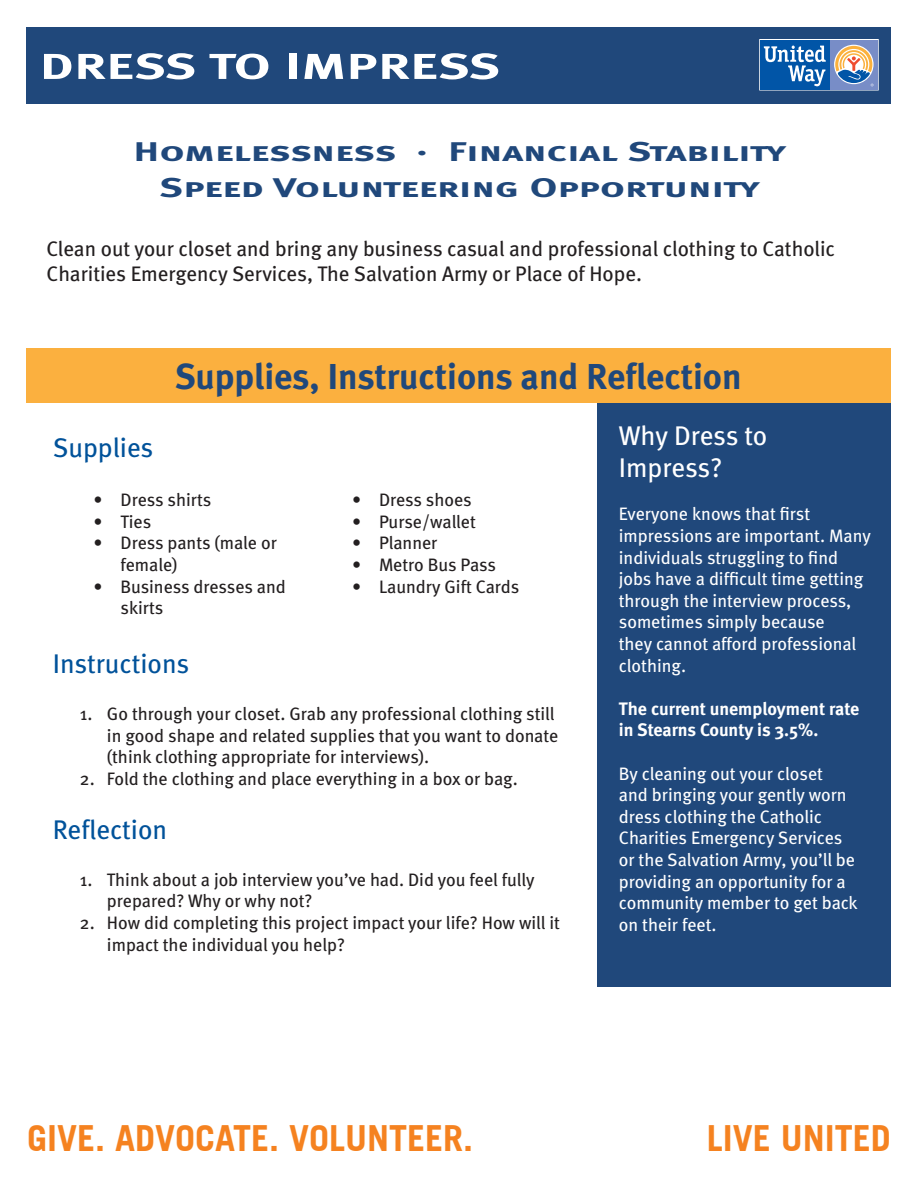
<style>
.page{position:relative;width:918px;height:1188px;background:#fff}
.page>*{position:absolute;margin:0;border:0;box-sizing:border-box;transform-origin:0 0}
.t1{font:700 36px "Trade Gothic";color:#f58220}
.t2{font:700 36px "Meta";color:#20487b}
.t3{font:36px "Meta Bold Caps";color:#fff;scale:1.5 1}
.t4{font:27px "Meta Bold Caps";color:#20487b;scale:1.5 1}
.t5{font:27px "Meta";color:#01529a}
.t6{font:27px/32.4px "Meta";letter-spacing:-.005em;color:#fff}
.t7{font:21px/25.2px "Meta";color:#231f20}
.t8{font:18px/21.6px "Meta";color:#231f20}
.t9{font:18px/21.6px "Meta";color:#fff}
.t10{font:700 18px/21.6px "Meta";color:#fff}
</style>
<div class="page">
<div style="left:26px;top:27px;width:865px;height:77px;background:#20487b"></div>
<div style="left:597px;top:402px;width:294px;height:585px;background:#20487b"></div>
<div style="left:26px;top:349px;width:865px;height:54px;background:#fbb03f"></div>
<svg style="left:759px;top:39px;width:120px;height:52px"></svg>
<div style="left:830px;top:40px;width:48px;height:49px;background:#788dc7"></div>
<div style="left:760px;top:40px;width:70px;height:49px;background:#0155a7"></div>
<svg style="left:834px;top:45px;width:40px;height:39px"></svg>
<svg style="left:764px;top:46px;width:62px;height:40px"></svg>
<svg style="left:835px;top:46px;width:39px;height:40px"></svg>
<p class="t3" style="left:40px;top:45px;width:309px">DRESS TO IMPRESS</p>
<p class="t4" style="left:134px;top:135px;width:436px">Homelessness . Financial Stability</p>
<p class="t4" style="left:159px;top:171px;width:402px">Speed Volunteering Opportunity</p>
<p class="t7" style="left:46px;top:236px;width:790px">Clean out your closet and bring any business casual and professional clothing to Catholic<br>Charities Emergency Services, The Salvation Army or Place of Hope.</p>
<p class="t2" style="left:175px;top:355px;width:569px">Supplies, Instructions and Reflection</p>
<p class="t5" style="left:53px;top:432px;width:102px">Supplies</p>
<p class="t8" style="left:94px;top:489px;width:119px">• Dress shirts</p>
<p class="t8" style="left:94px;top:511px;width:59px">• Ties</p>
<p class="t8" style="left:121px;top:532px;width:158px;text-indent:-27px">• Dress pants (male or female)</p>
<p class="t8" style="left:121px;top:575px;width:167px;text-indent:-27px">• Business dresses and skirts</p>
<p class="t8" style="left:352px;top:489px;width:121px">• Dress shoes</p>
<p class="t8" style="left:352px;top:511px;width:125px">• Purse/wallet</p>
<p class="t8" style="left:352px;top:532px;width:87px">• Planner</p>
<p class="t8" style="left:352px;top:554px;width:146px">• Metro Bus Pass</p>
<p class="t8" style="left:352px;top:575px;width:169px">• Laundry Gift Cards</p>
<p class="t5" style="left:53px;top:648px;width:138px">Instructions</p>
<p class="t8" style="left:107px;top:703px;width:453px;text-indent:-27px">1. Go through your closet. Grab any professional clothing still in good shape and related supplies that you want to donate (think clothing appropriate for interviews).</p>
<p class="t8" style="left:80px;top:768px;width:439px">2. Fold the clothing and place everything in a box or bag.</p>
<p class="t5" style="left:53px;top:814px;width:116px">Reflection</p>
<p class="t8" style="left:107px;top:869px;width:429px;text-indent:-27px">1. Think about a job interview you’ve had. Did you feel fully prepared? Why or why not?</p>
<p class="t8" style="left:107px;top:912px;width:454px;text-indent:-27px">2. How did completing this project impact your life? How will it impact the individual you help?</p>
<p class="t6" style="left:619px;top:419px;width:150px">Why Dress to<br>Impress?</p>
<p class="t9" style="left:619px;top:503px;width:253px">Everyone knows that first impressions are important. Many individuals struggling to find jobs have a difficult time getting through the interview process, sometimes simply because<br>they cannot afford professional clothing.</p>
<p class="t10" style="left:619px;top:697px;width:242px">The current unemployment rate in Stearns County is 3.5%.</p>
<p class="t9" style="left:619px;top:762px;width:240px">By cleaning out your closet<br>and bringing your gently worn dress clothing the Catholic<br>Charities Emergency Services or the Salvation Army, you’ll be providing an opportunity for a community member to get back on their feet.</p>
<p class="t1" style="left:27px;top:1116px;width:448px">GIVE. ADVOCATE. VOLUNTEER.</p>
<p class="t1" style="left:707px;top:1116px;width:186px">LIVE UNITED</p>
</div>
